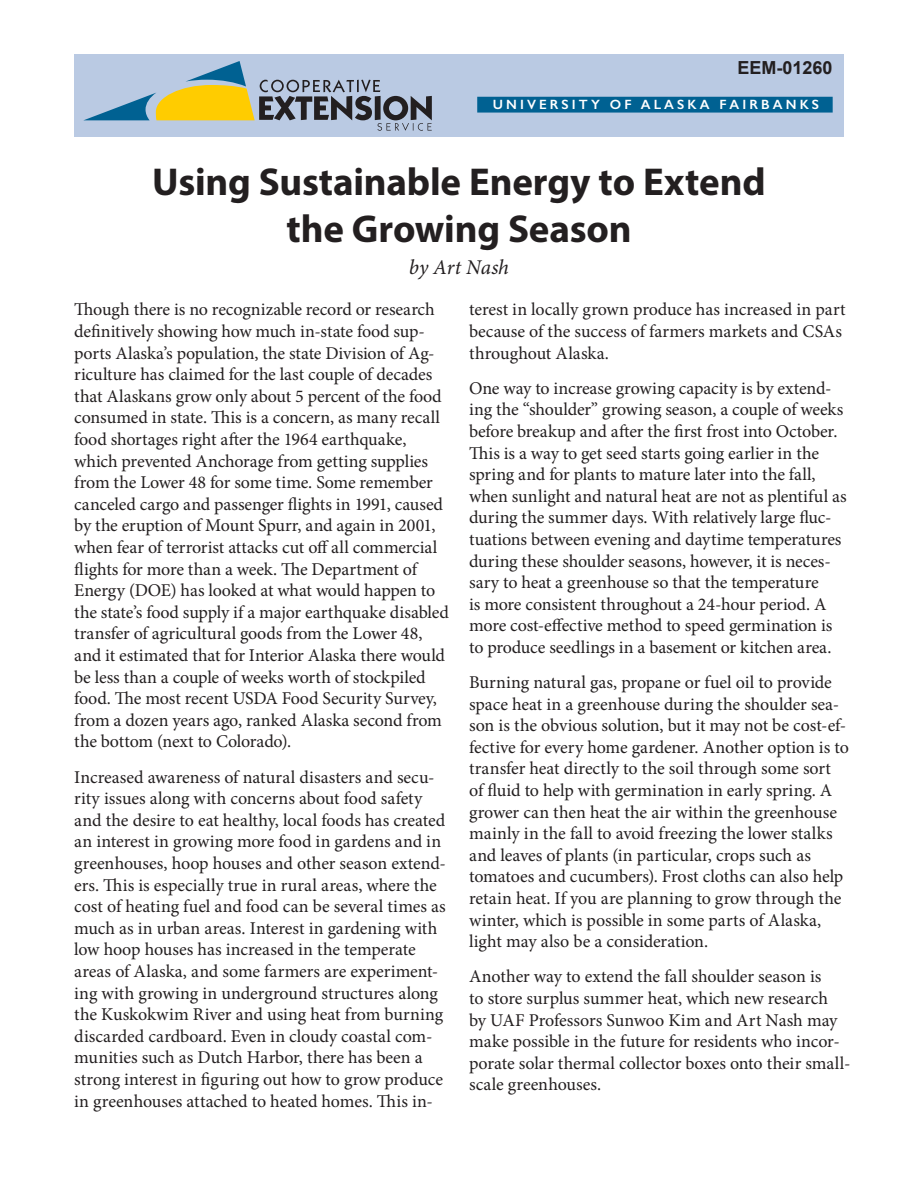
<style>
.page{position:relative;width:918px;height:1188px;background:#fff}
.page>*{position:absolute;margin:0;border:0;box-sizing:border-box;transform-origin:0 0}
.Title_H1{font:700 39px/46.8px "Myriad Pro";letter-spacing:-.005em;color:#231f20;text-align:center}
.Body_text{font:italic 21px "Minion Pro";color:#231f20}
.Body_text-2{font:18px/21.6px "Minion Pro";letter-spacing:-.005em;color:#231f20}
.t1{font:700 18px "Arial";color:#231f20}
.t2{font:600 13.5px "Gill Sans";letter-spacing:.23em;color:#fff}
</style>
<div class="page">
<div style="left:74px;top:54px;width:770px;height:83px;background:#bacae3"></div>
<svg style="left:83px;top:61px;width:349px;height:70px"></svg>
<div style="left:477px;top:97px;width:356px;height:16px;background:#006192"></div>
<p class="t1" style="left:738px;top:56px;width:97px">EEM-01260</p>
<p class="t2" style="left:493px;top:97px;width:328px">UNIVERSITY OF ALASKA FAIRBANKS</p>
<h1 class="Title_H1" style="left:152px;top:157px;width:615px">Using Sustainable Energy to Extend the Growing Season</h1>
<p class="Body_text" style="left:409px;top:253px;width:102px">by Art Nash</p>
<p class="Body_text-2" style="left:74px;top:299px;width:376px">Though there is no recognizable record or research definitively showing how much in-state food sup&shy;ports Alaska’s population, the state Division of Ag&shy;riculture has claimed for the last couple of decades that Alaskans grow only about 5 percent of the food consumed in state. This is a concern, as many recall food shortages right after the 1964 earthquake, which prevented Anchorage from getting supplies from the Lower 48 for some time. Some remember canceled cargo and passenger flights in 1991, caused by the eruption of Mount Spurr, and again in 2001, when fear of terrorist attacks cut off all commercial flights for more than a week. The Department of Energy (DOE) has looked at what would happen to the state’s food supply if a major earthquake disabled transfer of agricultural goods from the Lower 48, and it estimated that for Interior Alaska there would be less than a couple of weeks worth of stockpiled food. The most recent USDA Food Security Survey, from a dozen years ago, ranked Alaska second from the bottom (next to Colorado).</p>
<p class="Body_text-2" style="left:74px;top:766px;width:373px">Increased awareness of natural disasters and secu&shy;rity issues along with concerns about food safety and the desire to eat healthy, local foods has created an interest in growing more food in gardens and in greenhouses, hoop houses and other season extend&shy;ers. This is especially true in rural areas, where the cost of heating fuel and food can be several times as much as in urban areas. Interest in gardening with low hoop houses has increased in the temperate areas of Alaska, and some farmers are experiment&shy;ing with growing in underground structures along the Kuskokwim River and using heat from burning discarded cardboard. Even in cloudy coastal com&shy;munities such as Dutch Harbor, there has been a strong interest in figuring out how to grow produce in greenhouses attached to heated homes. This in-</p>
<p class="Body_text-2" style="left:469px;top:299px;width:378px">terest in locally grown produce has increased in part because of the success of farmers markets and CSAs throughout Alaska.</p>
<p class="Body_text-2" style="left:469px;top:377px;width:379px">One way to increase growing capacity is by extend&shy;ing the “shoulder” growing season, a couple of weeks before breakup and after the first frost into October.<br>This is a way to get seed starts going earlier in the spring and for plants to mature later into the fall, when sunlight and natural heat are not as plentiful as during the summer days. With relatively large fluc&shy;tuations between evening and daytime temperatures during these shoulder seasons, however, it is neces&shy;sary to heat a greenhouse so that the temperature<br>is more consistent throughout a 24-hour period. A more cost-effective method to speed germination is to produce seedlings in a basement or kitchen area.</p>
<p class="Body_text-2" style="left:469px;top:672px;width:381px">Burning natural gas, propane or fuel oil to provide space heat in a greenhouse during the shoulder sea&shy;son is the obvious solution, but it may not be cost-ef&shy;fective for every home gardener. Another option is to transfer heat directly to the soil through some sort of fluid to help with germination in early spring. A grower can then heat the air within the greenhouse mainly in the fall to avoid freezing the lower stalks and leaves of plants (in particular, crops such as tomatoes and cucumbers). Frost cloths can also help retain heat. If you are planning to grow through the winter, which is possible in some parts of Alaska, light may also be a consideration.</p>
<p class="Body_text-2" style="left:469px;top:966px;width:383px">Another way to extend the fall shoulder season is<br>to store surplus summer heat, which new research<br>by UAF Professors Sunwoo Kim and Art Nash may make possible in the future for residents who incor&shy;porate solar thermal collector boxes onto their small&shy;scale greenhouses.</p>
</div>
